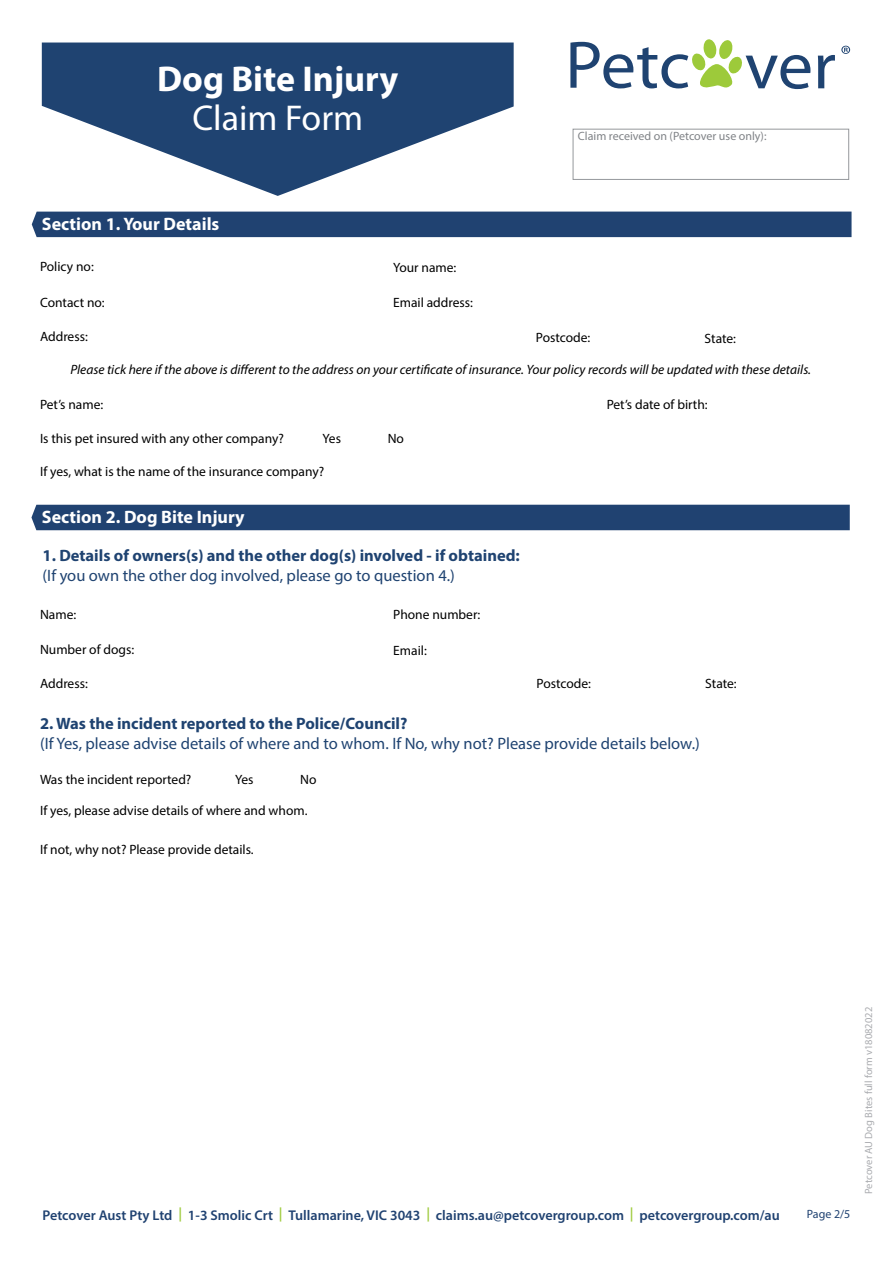
<style>
.page{position:relative;width:893px;height:1263px;background:#fff}
.page>*{position:absolute;margin:0;border:0;box-sizing:border-box;transform-origin:0 0}
.t1{font:700 36px "Myriad Pro";color:#fff}
.t2{font:36px "Myriad Pro";color:#fff}
.t3{font:700 18px "Myriad Pro";color:#fff}
.t4{font:16.5px "Myriad Pro";color:#1f4371}
.t5{font:700 16.5px "Myriad Pro";color:#1f4371}
.t6{font:600 14.1px "Myriad Pro";color:#204271}
.t7{font:13.5px "Myriad Pro";color:#000}
.t8{font:italic 13.5px "Myriad Pro";color:#000}
.t9{font:12px "Myriad Pro";color:#808387}
.t10{font:12px "Myriad Pro";color:#204271}
.t11{font:10.5px "Myriad Pro";color:#aaacb0}
.s1{color:#9dca3a}
</style>
<div class="page">
<svg style="left:42px;top:43px;width:472px;height:153px;fill:#1f4371"></svg>
<div style="left:32px;top:212px;width:819px;height:25px;background:#204271"></div>
<div style="left:573px;top:129px;width:276px;height:51px;border:1px solid #95989c"></div>
<svg style="left:818px;top:55px;width:17px;height:33px"></svg>
<svg style="left:841px;top:46px;width:9px;height:8px"></svg>
<svg style="left:570px;top:39px;width:240px;height:51px"></svg>
<div style="left:31px;top:505px;width:819px;height:25px;background:#204271"></div>
<h1 class="t1" style="left:157px;top:56px;width:243px">Dog Bite Injury</h1>
<h1 class="t2" style="left:192px;top:96px;width:172px">Claim Form</h1>
<h2 class="t3" style="left:42px;top:212px;width:179px">Section 1. Your Details</h2>
<p class="t7" style="left:40px;top:258px;width:55px">Policy no:</p>
<p class="t7" style="left:393px;top:259px;width:65px">Your name:</p>
<p class="t7" style="left:40px;top:294px;width:66px">Contact no:</p>
<p class="t7" style="left:393px;top:294px;width:81px">Email address:</p>
<p class="t7" style="left:40px;top:328px;width:49px">Address:</p>
<p class="t9" style="left:578px;top:129px;width:190px">Claim received on (Petcover use only):</p>
<p class="t7" style="left:536px;top:329px;width:56px">Postcode:</p>
<p class="t7" style="left:705px;top:330px;width:33px">State:</p>
<p class="t8" style="left:70px;top:361px;width:742px">Please tick here if the above is different to the address on your certificate of insurance. Your policy records will be updated with these details.</p>
<p class="t7" style="left:40px;top:396px;width:65px">Pet’s name:</p>
<p class="t7" style="left:607px;top:396px;width:103px">Pet’s date of birth:</p>
<p class="t7" style="left:40px;top:430px;width:245px">Is this pet insured with any other company?</p>
<p class="t7" style="left:323px;top:430px;width:20px">Yes</p>
<p class="t7" style="left:388px;top:430px;width:18px">No</p>
<p class="t7" style="left:40px;top:464px;width:286px">If yes, what is the name of the insurance company?</p>
<h2 class="t3" style="left:42px;top:506px;width:204px">Section 2. Dog Bite Injury</h2>
<p class="t5" style="left:43px;top:545px;width:479px">1. Details of owners(s) and the other dog(s) involved - if obtained:</p>
<p class="t4" style="left:43px;top:565px;width:414px">(If you own the other dog involved, please go to question 4.)</p>
<p class="t7" style="left:40px;top:606px;width:38px">Name:</p>
<p class="t7" style="left:393px;top:606px;width:89px">Phone number:</p>
<p class="t7" style="left:40px;top:641px;width:96px">Number of dogs:</p>
<p class="t7" style="left:393px;top:642px;width:35px">Email:</p>
<p class="t7" style="left:40px;top:675px;width:49px">Address:</p>
<p class="t5" style="left:40px;top:713px;width:369px">2. Was the incident reported to the Police/Council?</p>
<p class="t4" style="left:40px;top:733px;width:661px">(If Yes, please advise details of where and to whom. If No, why not? Please provide details below.)</p>
<p class="t7" style="left:40px;top:771px;width:153px">Was the incident reported?</p>
<p class="t7" style="left:235px;top:771px;width:20px">Yes</p>
<p class="t7" style="left:300px;top:771px;width:18px">No</p>
<p class="t7" style="left:40px;top:802px;width:269px">If yes, please advise details of where and whom.</p>
<p class="t7" style="left:40px;top:841px;width:215px">If not, why not? Please provide details.</p>
<p class="t7" style="left:536px;top:675px;width:56px">Postcode:</p>
<p class="t7" style="left:705px;top:675px;width:33px">State:</p>
<p class="t6" style="left:43px;top:1206px;width:739px">Petcover Aust Pty Ltd <span class="s1">|</span> 1-3 Smolic Crt <span class="s1">|</span> Tullamarine, VIC 3043 <span class="s1">|</span> claims.au@petcovergroup.com <span class="s1">|</span> petcovergroup.com/au</p>
<p class="t10" style="left:807px;top:1207px;width:45px">Page 2/5</p>
<p class="t11" style="left:862px;top:1194px;width:188px;rotate:-90deg">Petcover AU Dog Bites full form v18082022</p>
</div>
